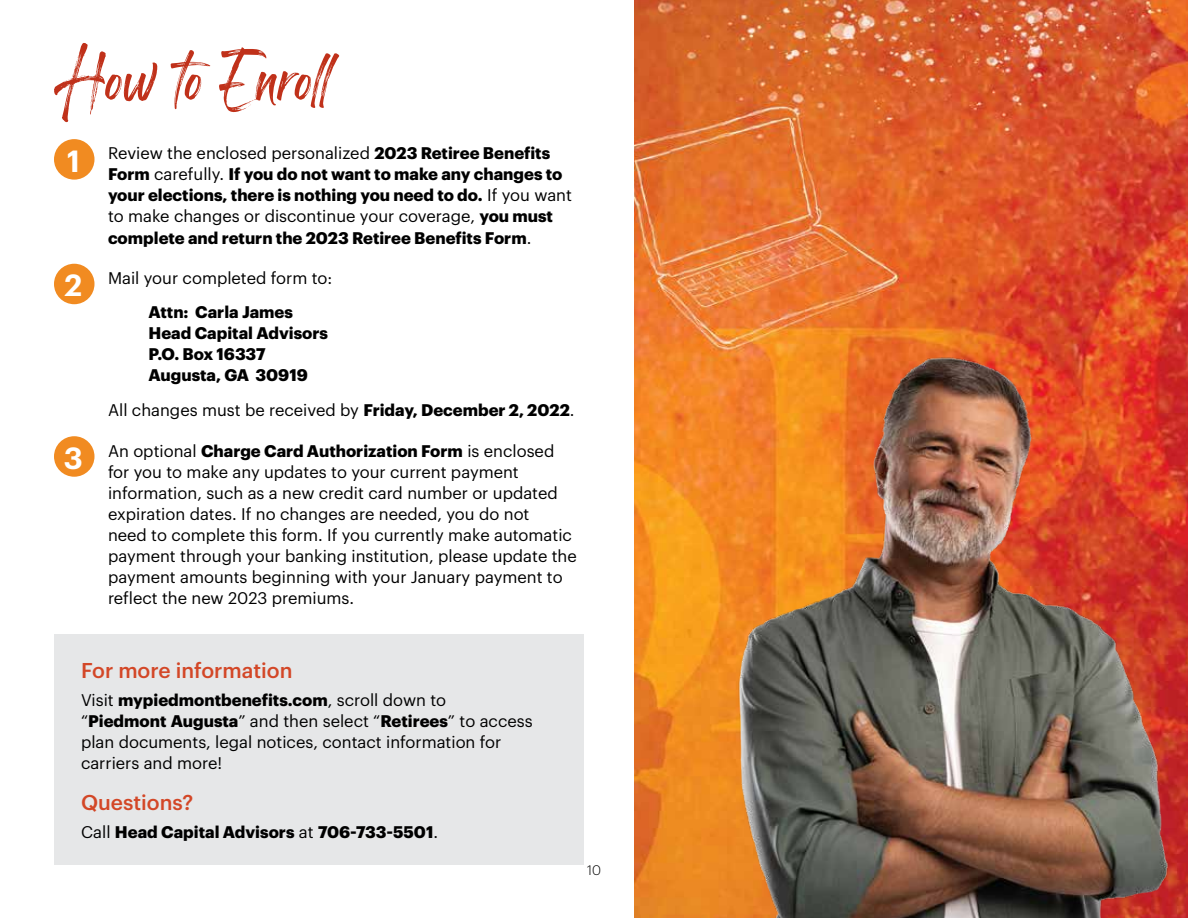
<style>
.page{position:relative;width:1188px;height:918px;background:#fff}
.page>*{position:absolute;margin:0;border:0;box-sizing:border-box;transform-origin:0 0}
.t1{font:72px "Rogthem";letter-spacing:.01em;color:#c0311a}
.t2{font:500 21px "Graphik";color:#d34727}
.t3{font:16.5px/21px "Graphik";color:#000}
.t4{font:700 16.5px/21px "Graphik";color:#000}
.t5{font:300 13.5px "Graphik";color:#000}
.s1{font-weight:600;font-size:30px;color:#fff}
.s2{font-weight:400}
.s3{font-weight:700}
</style>
<div class="page">
<img style="left:634px;top:0;width:554px;height:918px">
<div style="left:54px;top:139px;width:40px;height:41px;background:#f18b21;border-radius:50%"></div>
<div style="left:54px;top:264px;width:40px;height:40px;background:#f18b21;border-radius:50%"></div>
<div style="left:54px;top:436px;width:40px;height:41px;background:#f18b21;border-radius:50%"></div>
<div style="left:54px;top:634px;width:530px;height:231px;background:#e6e7e8"></div>
<img style="left:703px;top:351px;width:485px;height:567px">
<h1 class="t1" style="left:54px;top:14px;width:276px">How to Enroll</h1>
<p class="t4" style="left:108px;top:142px;width:465px;text-indent:-41px"><span class="s1">1</span> <span class="s2">Review the enclosed personalized</span> 2023 Retiree Benefits Form <span class="s2">carefully.</span> If you do not want to make any changes to your elections, there is nothing you need to do. <span class="s2">If you want to make changes or discontinue your coverage,</span> you must complete and return the 2023 Retiree Benefits Form<span class="s2">.</span></p>
<p class="t3" style="left:149px;top:259px;width:185px;line-height:34.5px;text-indent:-84px"><span class="s1">2</span> Mail your completed form to:<br><span class="s3">Attn: Carla James</span></p>
<p class="t4" style="left:149px;top:322px;width:181px">Head Capital Advisors<br>P.O. Box 16337<br>Augusta, GA 30919</p>
<p class="t3" style="left:108px;top:398px;width:468px">All changes must be received by <span class="s3">Friday, December 2, 2022</span>.</p>
<p class="t3" style="left:108px;top:439px;width:470px;text-indent:-44px"><span class="s1">3</span> An optional <span class="s3">Charge Card Authorization Form</span> is enclosed for you to make any updates to your current payment information, such as a new credit card number or updated expiration dates. If no changes are needed, you do not<br>need to complete this form. If you currently make automatic payment through your banking institution, please update the payment amounts beginning with your January payment to reflect the new 2023 premiums.</p>
<p class="t2" style="left:81px;top:654px;width:213px">For more information</p>
<p class="t3" style="left:81px;top:688px;width:453px">Visit <span class="s3">mypiedmontbenefits.com</span>, scroll down to “<span class="s3">Piedmont Augusta</span>” and then select “<span class="s3">Retirees</span>” to access plan documents, legal notices, contact information for carriers and more!</p>
<p class="t2" style="left:81px;top:786px;width:114px">Questions?</p>
<p class="t4" style="left:81px;top:820px;width:359px"><span class="s2">Call</span> Head Capital Advisors <span class="s2">at</span> 706-733-5501<span class="s2">.</span></p>
<p class="t5" style="left:587px;top:860px;width:15px">10</p>
</div>
